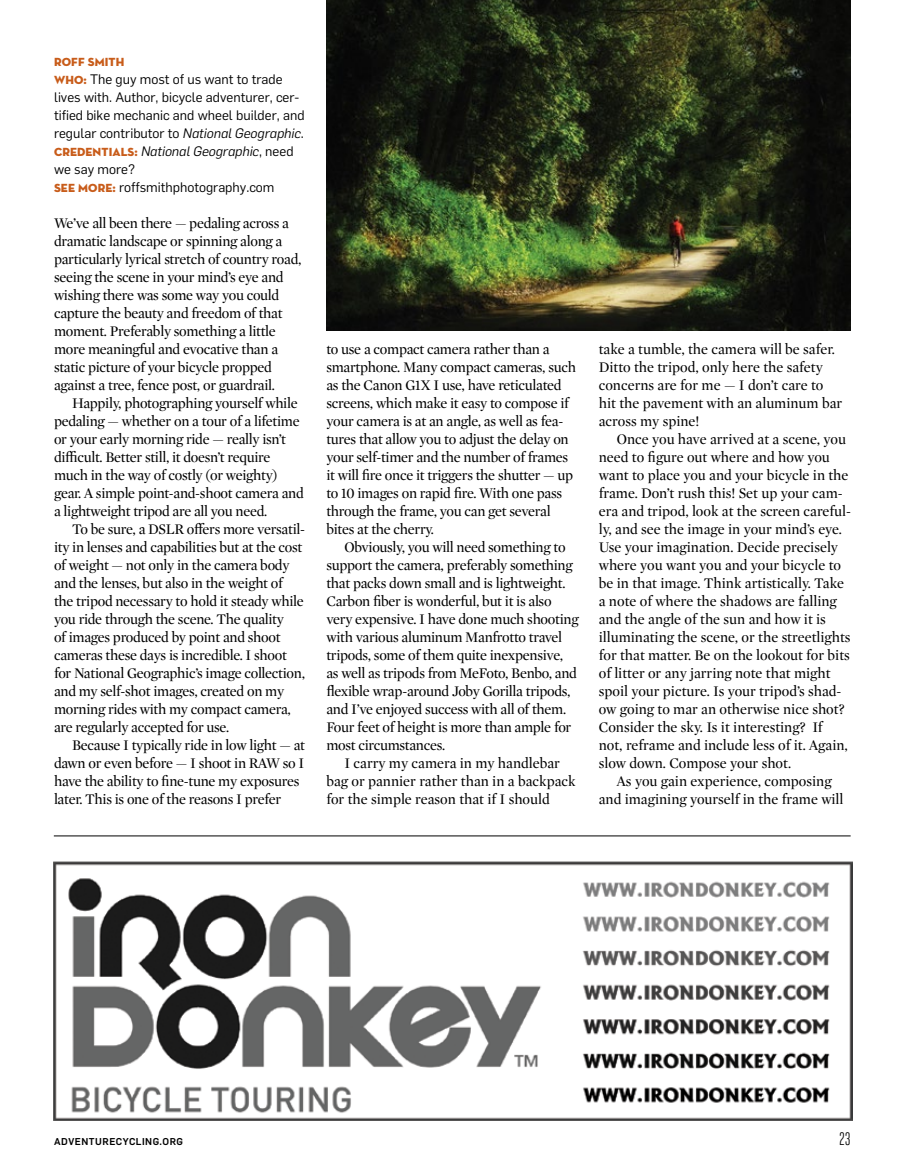
<style>
.page{position:relative;width:905px;height:1175px;background:#fff}
.page>*{position:absolute;margin:0;border:0;box-sizing:border-box;transform-origin:0 0}
.t1{font:18px "Heroic Condensed";color:#000}
.t2{font:15px/18px "Mercury Display";letter-spacing:-.02em;color:#000}
.t3{font:15px/18px "Mercury Display";color:#000}
.t4{font:13.5px/18px "Flama";color:#000}
.t5{font:12px "Neutraface Display Titling";letter-spacing:.01em;color:#c85c1a}
.t6{font:500 9.75px "Flama";letter-spacing:.05em;color:#000}
.s1{font-family:"Neutraface Display Titling";font-size:12px;color:#c85c1a}
.s2{font-style:italic}
</style>
<div class="page">
<hr style="left:54px;top:835px;width:796px;height:1px;background:#000">
<img style="left:54px;top:861px;width:798px;height:259px">
<img style="left:326px;top:0;width:524px;height:331px">
<p class="t5" style="left:54px;top:54px;width:72px">ROFF SMITH</p>
<p class="t4" style="left:54px;top:69px;width:252px"><span class="s1">WHO:</span> The guy most of us want to trade lives with. Author, bicycle adventurer, cer&shy;tified bike mechanic and wheel builder, and regular contributor to <span class="s2">National Geographic</span>.<br><span class="s1">CREDENTIALS:</span> <span class="s2">National Geographic</span>, need we say more?<br><span class="s1">SEE MORE:</span> roffsmithphotography.com</p>
<p class="t2" style="left:54px;top:213px;width:249px">We’ve all been there — pedaling across a dramatic landscape or spinning along a particularly lyrical stretch of country road, seeing the scene in your mind’s eye and wishing there was some way you could capture the beauty and freedom of that moment. Preferably something a little more meaningful and evocative than a static picture of your bicycle propped against a tree, fence post, or guardrail.</p>
<p class="t2" style="left:54px;top:393px;width:251px;text-indent:18px">Happily, photographing yourself while pedaling — whether on a tour of a lifetime or your early morning ride — really isn’t difficult. Better still, it doesn’t require much in the way of costly (or weighty) gear. A simple point-and-shoot camera and a lightweight tripod are all you need.</p>
<p class="t2" style="left:54px;top:519px;width:252px;text-indent:18px">To be sure, a DSLR offers more versatil&shy;ity in lenses and capabilities but at the cost of weight — not only in the camera body and the lenses, but also in the weight of the tripod necessary to hold it steady while you ride through the scene. The quality<br>of images produced by point and shoot cameras these days is incredible. I shoot for National Geographic’s image collection, and my self-shot images, created on my morning rides with my compact camera, are regularly accepted for use.</p>
<p class="t2" style="left:54px;top:735px;width:252px;text-indent:18px">Because I typically ride in low light — at dawn or even before — I shoot in RAW so I have the ability to fine-tune my exposures later. This is one of the reasons I prefer</p>
<p class="t2" style="left:326px;top:339px;width:251px">to use a compact camera rather than a smartphone. Many compact cameras, such as the Canon G1X I use, have reticulated screens, which make it easy to compose if your camera is at an angle, as well as fea&shy;tures that allow you to adjust the delay on your self-timer and the number of frames it will fire once it triggers the shutter — up to 10 images on rapid fire. With one pass through the frame, you can get several bites at the cherry.</p>
<p class="t2" style="left:326px;top:537px;width:254px;text-indent:18px">Obviously, you will need something to support the camera, preferably something that packs down small and is lightweight.<br>Carbon fiber is wonderful, but it is also very expensive. I have done much shooting with various aluminum Manfrotto travel tripods, some of them quite inexpensive, as well as tripods from MeFoto, Benbo, and flexible wrap-around Joby Gorilla tripods, and I’ve enjoyed success with all of them.<br>Four feet of height is more than ample for most circumstances.</p>
<p class="t3" style="left:326px;top:753px;width:251px;text-indent:18px">I carry my camera in my handlebar bag or pannier rather than in a backpack for the simple reason that if I should</p>
<p class="t3" style="left:598px;top:339px;width:245px">take a tumble, the camera will be safer.<br>Ditto the tripod, only here the safety concerns are for me — I don’t care to hit the pavement with an aluminum bar across my spine!</p>
<p class="t3" style="left:598px;top:429px;width:254px;text-indent:18px">Once you have arrived at a scene, you need to figure out where and how you want to place you and your bicycle in the frame. Don’t rush this! Set up your cam&shy;era and tripod, look at the screen careful&shy;ly, and see the image in your mind’s eye.<br>Use your imagination. Decide precisely where you want you and your bicycle to be in that image. Think artistically. Take a note of where the shadows are falling and the angle of the sun and how it is illuminating the scene, or the streetlights for that matter. Be on the lookout for bits of litter or any jarring note that might spoil your picture. Is your tripod’s shad&shy;ow going to mar an otherwise nice shot?<br>Consider the sky. Is it interesting? If<br>not, reframe and include less of it. Again, slow down. Compose your shot.</p>
<p class="t3" style="left:598px;top:771px;width:246px;text-align:center">As you gain experience, composing<br>and imagining yourself in the frame will</p>
<p class="t6" style="left:54px;top:1134px;width:130px">ADVENTURECYCLING.ORG</p>
<p class="t1" style="left:839px;top:1128px;width:13px">23</p>
</div>
